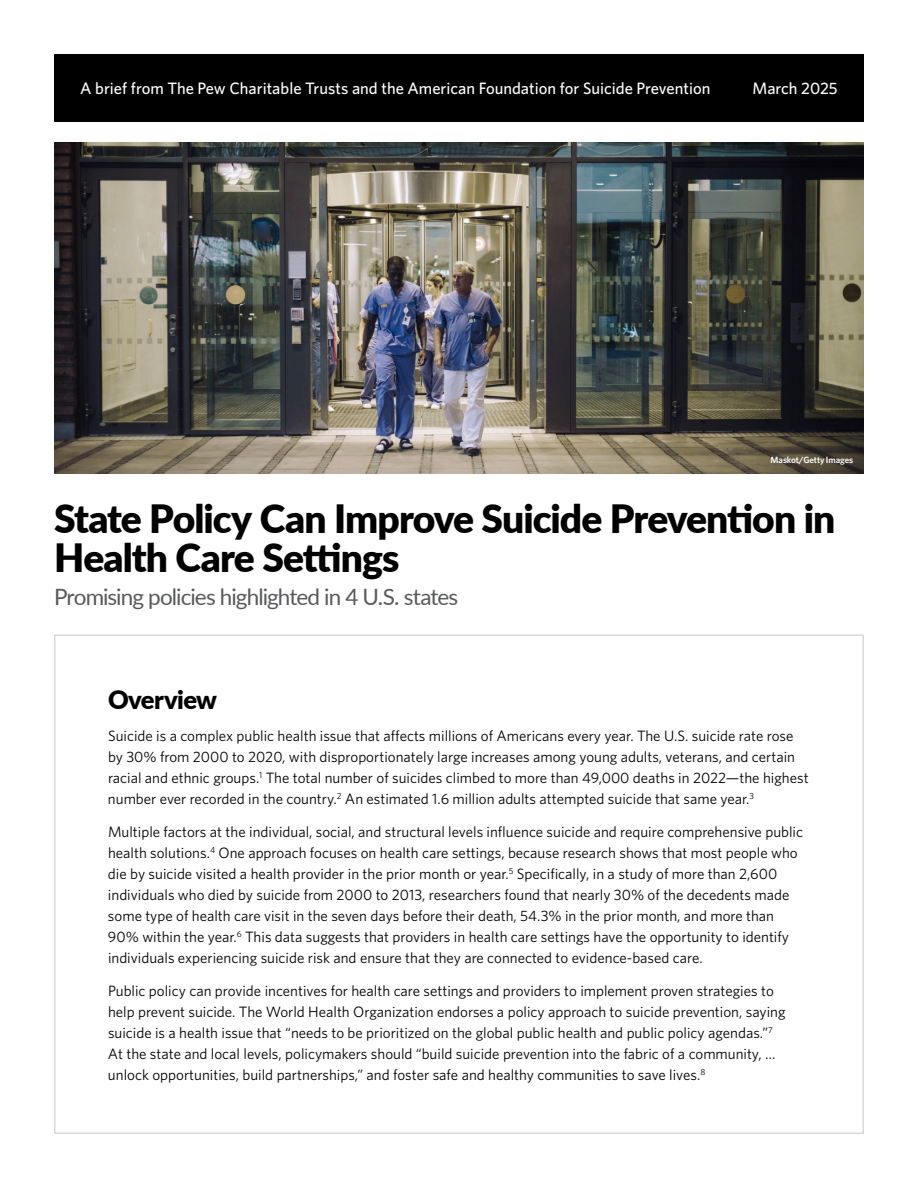
<style>
.page{position:relative;width:918px;height:1188px;background:#fff}
.page>*{position:absolute;margin:0;border:0;box-sizing:border-box;transform-origin:0 0}
.t1{font:900 39px/39px "Lato";letter-spacing:-.025em;color:#000}
.t2{font:900 25.5px "Lato";letter-spacing:-.025em;color:#000}
.t3{font:22.5px "Lato";letter-spacing:-.04em;color:#58595b}
.t4{font:500 16.5px "Whitney";color:#fff}
.t5{font:15px/21px "Whitney";color:#000}
.t6{font:600 9px "Whitney";letter-spacing:-.01em;color:#fff}
</style>
<div class="page">
<img style="left:54px;top:142px;width:810px;height:331px">
<div style="left:54px;top:54px;width:810px;height:68px;background:#000"></div>
<p class="t4" style="left:80px;top:77px;width:632px">A brief from The Pew Charitable Trusts and the American Foundation for Suicide Prevention</p>
<p class="t4" style="left:753px;top:77px;width:87px">March 2025</p>
<p class="t6" style="left:771px;top:454px;width:84px">Maskot/Getty Images</p>
<h1 class="t1" style="left:54px;top:498px;width:783px">State Policy Can Improve Suicide Prevention in<br>Health Care Settings</h1>
<h3 class="t3" style="left:54px;top:581px;width:406px">Promising policies highlighted in 4 U.S. states</h3>
<h2 class="t2" style="left:108px;top:681px;width:111px">Overview</h2>
<p class="t5" style="left:108px;top:724px;width:702px">Suicide is a complex public health issue that affects millions of Americans every year. The U.S. suicide rate rose by 30% from 2000 to 2020, with disproportionately large increases among young adults, veterans, and certain racial and ethnic groups.<sup>1</sup> The total number of suicides climbed to more than 49,000 deaths in 2022—the highest number ever recorded in the country.<sup>2</sup> An estimated 1.6 million adults attempted suicide that same year.<sup>3</sup></p>
<p class="t5" style="left:108px;top:820px;width:697px">Multiple factors at the individual, social, and structural levels influence suicide and require comprehensive public health solutions.<sup>4</sup> One approach focuses on health care settings, because research shows that most people who die by suicide visited a health provider in the prior month or year.<sup>5</sup> Specifically, in a study of more than 2,600 individuals who died by suicide from 2000 to 2013, researchers found that nearly 30% of the decedents made some type of health care visit in the seven days before their death, 54.3% in the prior month, and more than 90% within the year.<sup>6</sup> This data suggests that providers in health care settings have the opportunity to identify individuals experiencing suicide risk and ensure that they are connected to evidence-based care.</p>
<p class="t5" style="left:108px;top:979px;width:679px">Public policy can provide incentives for health care settings and providers to implement proven strategies to help prevent suicide. The World Health Organization endorses a policy approach to suicide prevention, saying suicide is a health issue that “needs to be prioritized on the global public health and public policy agendas.”<sup>7<br></sup>At the state and local levels, policymakers should “build suicide prevention into the fabric of a community, … unlock opportunities, build partnerships,” and foster safe and healthy communities to save lives.<sup>8</sup></p>
</div>
